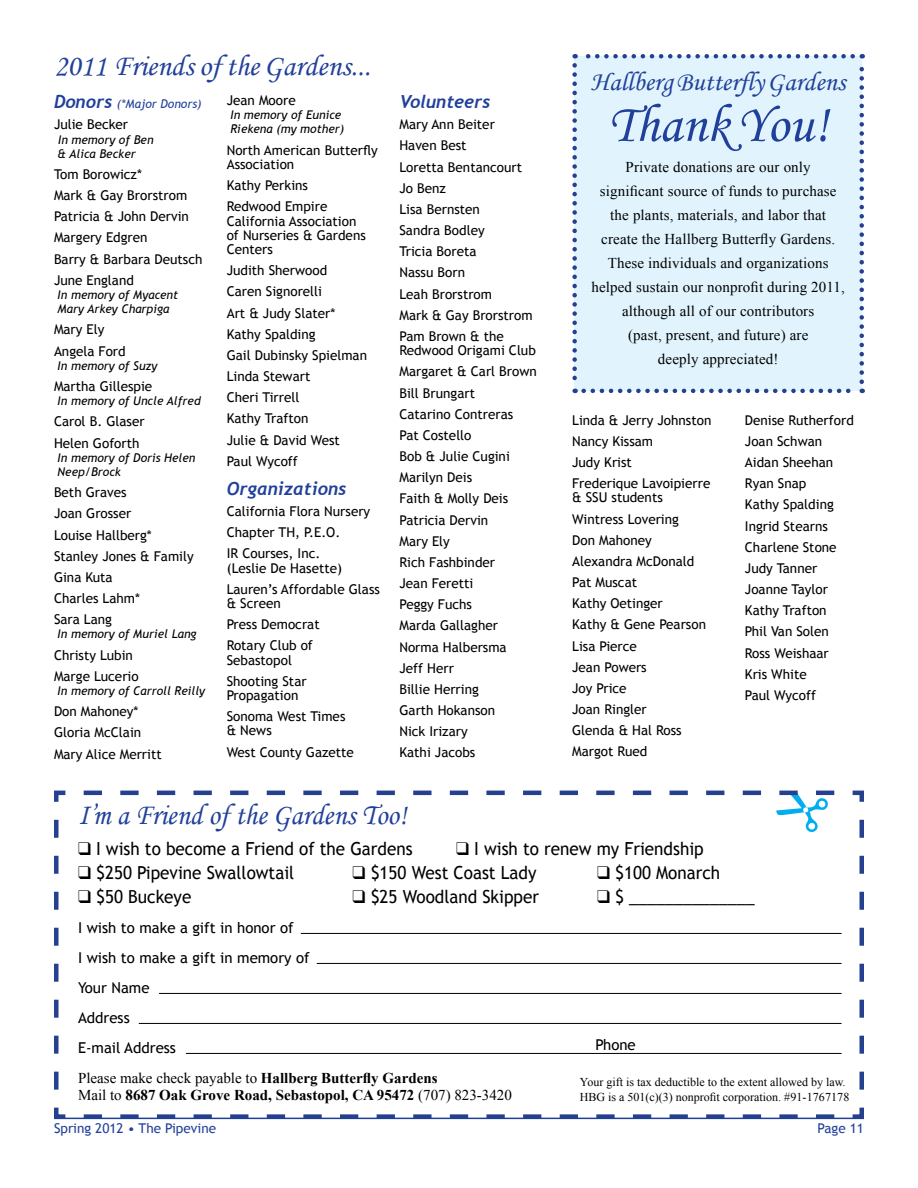
<style>
.page{position:relative;width:918px;height:1188px;background:#fff}
.page>*{position:absolute;margin:0;border:0;box-sizing:border-box;transform-origin:0 0}
.t1{font:54px "Monotype Corsiva";color:#21409a}
.t2{font:30px "Monotype Corsiva";color:#21409a}
.t3{font:30px "Monotype Corsiva";color:#21409a;scale:.95 1}
.t4{font:27px "Monotype Corsiva";color:#21409a}
.t5{font:18px "Trebuchet MS";color:#000;scale:.95 1}
.t6{font:italic 700 18px "Trebuchet";color:#21409a}
.t7{font:15px/24px "Times New Roman";letter-spacing:.01em;color:#000;text-align:center}
.t8{font:700 15px/16.5px "Times New Roman";color:#000}
.t9{font:15px/30px "Trebuchet MS";color:#000}
.t10{font:13.5px/21.1px "Trebuchet MS";color:#000}
.t11{font:13.5px "Trebuchet MS";color:#21409a}
.t12{font:italic 12px/14.2px "Trebuchet MS";color:#000}
.t13{font:12px/15px "Times New Roman";color:#000}
.t14{font:italic 12px "Trebuchet MS";color:#21409a}
.s1{font-family:"Trebuchet";font-weight:700;font-size:18px}
.s2{font-weight:400}
</style>
<div class="page">
<div style="left:575px;top:56px;width:287px;height:335px;background:#e1f4fd"></div>
<svg style="left:572px;top:65px;width:5px;height:328px"></svg>
<svg style="left:584px;top:389px;width:279px;height:4px"></svg>
<svg style="left:860px;top:54px;width:4px;height:328px"></svg>
<svg style="left:575px;top:54px;width:278px;height:5px"></svg>
<svg style="left:54px;top:790px;width:810px;height:330px"></svg>
<hr style="left:301px;top:933px;width:541px;height:1px;background:#000">
<hr style="left:317px;top:963px;width:525px;height:1px;background:#000">
<hr style="left:159px;top:993px;width:683px;height:1px;background:#000">
<hr style="left:139px;top:1023px;width:703px;height:1px;background:#000">
<hr style="left:186px;top:1053px;width:656px;height:1px;background:#000">
<h2 class="t2" style="left:54px;top:47px;width:318px">2011 Friends of the Gardens...</h2>
<p class="t14" style="left:54px;top:97px;width:149px"><span class="s1">Donors</span> (*Major Donors)</p>
<p class="t10" style="left:54px;top:114px;width:76px">Julie Becker</p>
<p class="t12" style="left:58px;top:132px;width:97px">In memory of Ben &amp; Alica Becker</p>
<p class="t10" style="left:54px;top:164px;width:150px">Tom Borowicz*<br>Mark &amp; Gay Brorstrom<br>Patricia &amp; John Dervin<br>Margery Edgren<br>Barry &amp; Barbara Deutsch<br>June England</p>
<p class="t12" style="left:58px;top:288px;width:122px">In memory of Myacent<br>Mary Arkey Charpiga</p>
<p class="t10" style="left:54px;top:319px;width:73px">Mary Ely<br>Angela Ford</p>
<p class="t12" style="left:58px;top:359px;width:101px">In memory of Suzy</p>
<p class="t10" style="left:54px;top:376px;width:100px">Martha Gillespie</p>
<p class="t12" style="left:58px;top:394px;width:145px">In memory of Uncle Alfred</p>
<p class="t10" style="left:54px;top:411px;width:92px">Carol B. Glaser<br>Helen Goforth</p>
<p class="t12" style="left:58px;top:451px;width:139px">In memory of Doris Helen<br>Neep/Brock</p>
<p class="t10" style="left:54px;top:482px;width:141px">Beth Graves<br>Joan Grosser<br>Louise Hallberg*<br>Stanley Jones &amp; Family<br>Gina Kuta<br>Charles Lahm*<br>Sara Lang</p>
<p class="t12" style="left:58px;top:627px;width:141px">In memory of Muriel Lang</p>
<p class="t10" style="left:54px;top:644px;width:86px">Christy Lubin<br>Marge Lucerio</p>
<p class="t12" style="left:58px;top:684px;width:149px">In memory of Carroll Reilly</p>
<p class="t10" style="left:54px;top:701px;width:109px">Don Mahoney*<br>Gloria McClain<br>Mary Alice Merritt</p>
<p class="t10" style="left:227px;top:90px;width:70px">Jean Moore</p>
<p class="t12" style="left:230px;top:108px;width:115px">In memory of Eunice<br>Riekena (my mother)</p>
<p class="t10" style="left:227px;top:143px;width:153px;line-height:14.2px">North American Butterfly<br>Association</p>
<p class="t10" style="left:227px;top:175px;width:102px">Kathy Perkins<br>Redwood Empire</p>
<p class="t10" style="left:227px;top:214px;width:141px;line-height:14.2px">California Association of Nurseries &amp; Gardens<br>Centers</p>
<p class="t10" style="left:227px;top:260px;width:142px">Judith Sherwood<br>Caren Signorelli<br>Art &amp; Judy Slater*<br>Kathy Spalding<br>Gail Dubinsky Spielman<br>Linda Stewart<br>Cheri Tirrell<br>Kathy Trafton<br>Julie &amp; David West<br>Paul Wycoff</p>
<h3 class="t6" style="left:227px;top:478px;width:121px">Organizations</h3>
<p class="t10" style="left:227px;top:501px;width:145px">California Flora Nursery<br>Chapter TH, P.E.O.<br>IR Courses, Inc.</p>
<p class="t10" style="left:227px;top:557px;width:155px">(Leslie De Hasette)<br>Lauren’s Affordable Glass</p>
<p class="t10" style="left:227px;top:593px;width:94px">&amp; Screen<br>Press Democrat<br>Rotary Club of</p>
<p class="t10" style="left:227px;top:649px;width:81px">Sebastopol<br>Shooting Star</p>
<p class="t10" style="left:227px;top:685px;width:120px">Propagation<br>Sonoma West Times</p>
<p class="t10" style="left:227px;top:720px;width:129px">&amp; News<br>West County Gazette</p>
<h3 class="t6" style="left:399px;top:91px;width:93px">Volunteers</h3>
<p class="t10" style="left:399px;top:114px;width:135px">Mary Ann Beiter<br>Haven Best<br>Loretta Bentancourt<br>Jo Benz<br>Lisa Bernsten<br>Sandra Bodley<br>Tricia Boreta<br>Nassu Born<br>Leah Brorstrom<br>Mark &amp; Gay Brorstrom<br>Pam Brown &amp; the</p>
<p class="t10" style="left:399px;top:340px;width:139px">Redwood Origami Club<br>Margaret &amp; Carl Brown<br>Bill Brungart<br>Catarino Contreras<br>Pat Costello<br>Bob &amp; Julie Cugini<br>Marilyn Deis<br>Faith &amp; Molly Deis<br>Patricia Dervin<br>Mary Ely<br>Rich Fashbinder<br>Jean Feretti<br>Peggy Fuchs<br>Marda Gallagher<br>Norma Halbersma<br>Jeff Herr<br>Billie Herring<br>Garth Hokanson<br>Nick Irizary<br>Kathi Jacobs</p>
<h3 class="t4" style="left:591px;top:65px;width:256px">Hallberg Butterfly Gardens</h3>
<h1 class="t1" style="left:608px;top:92px;width:222px">Thank You!</h1>
<p class="t7" style="left:591px;top:154px;width:255px">Private donations are our only<br>significant source of funds to purchase the plants, materials, and labor that create the Hallberg Butterfly Gardens.<br>These individuals and organizations helped sustain our nonprofit during 2011, although all of our contributors<br>(past, present, and future) are<br>deeply appreciated!</p>
<p class="t10" style="left:572px;top:410px;width:141px">Linda &amp; Jerry Johnston<br>Nancy Kissam<br>Judy Krist<br>Frederique Lavoipierre</p>
<p class="t10" style="left:572px;top:487px;width:135px">&amp; SSU students<br>Wintress Lovering<br>Don Mahoney<br>Alexandra McDonald<br>Pat Muscat<br>Kathy Oetinger<br>Kathy &amp; Gene Pearson<br>Lisa Pierce<br>Jean Powers<br>Joy Price<br>Joan Ringler<br>Glenda &amp; Hal Ross<br>Margot Rued</p>
<p class="t10" style="left:745px;top:410px;width:110px">Denise Rutherford<br>Joan Schwan<br>Aidan Sheehan<br>Ryan Snap<br>Kathy Spalding<br>Ingrid Stearns<br>Charlene Stone<br>Judy Tanner<br>Joanne Taylor<br>Kathy Trafton<br>Phil Van Solen<br>Ross Weishaar<br>Kris White<br>Paul Wycoff</p>
<h2 class="t3" style="left:78px;top:797px;width:348px">I’m a Friend of the Gardens Too!</h2>
<h3 class="t5" style="left:78px;top:838px;width:354px">❑ I wish to become a Friend of the Gardens</h3>
<h3 class="t5" style="left:456px;top:838px;width:262px">❑ I wish to renew my Friendship</h3>
<h3 class="t5" style="left:78px;top:862px;width:229px">❑ $250 Pipevine Swallowtail</h3>
<h3 class="t5" style="left:353px;top:862px;width:195px">❑ $150 West Coast Lady</h3>
<h3 class="t5" style="left:597px;top:862px;width:131px">❑ $100 Monarch</h3>
<h3 class="t5" style="left:78px;top:886px;width:121px">❑ $50 Buckeye</h3>
<h3 class="t5" style="left:353px;top:886px;width:198px">❑ $25 Woodland Skipper</h3>
<h3 class="t5" style="left:597px;top:886px;width:167px">❑ $ ______________</h3>
<p class="t9" style="left:78px;top:913px;width:233px">I wish to make a gift in honor of<br>I wish to make a gift in memory of<br>Your Name<br>Address<br>E-mail Address</p>
<p class="t9" style="left:596px;top:1030px;width:42px">Phone</p>
<p class="t8" style="left:78px;top:1069px;width:435px"><span class="s2">Please make check payable to</span> Hallberg Butterfly Gardens<br><span class="s2">Mail to</span> 8687 Oak Grove Road, Sebastopol, CA 95472 <span class="s2">(707) 823-3420</span></p>
<p class="t13" style="left:580px;top:1074px;width:271px">Your gift is tax deductible to the extent allowed by law.<br>HBG is a 501(c)(3) nonprofit corporation. #91-1767178</p>
<p class="t11" style="left:54px;top:1120px;width:164px">Spring 2012 • The Pipevine</p>
<p class="t11" style="left:818px;top:1120px;width:48px">Page 11</p>
</div>
